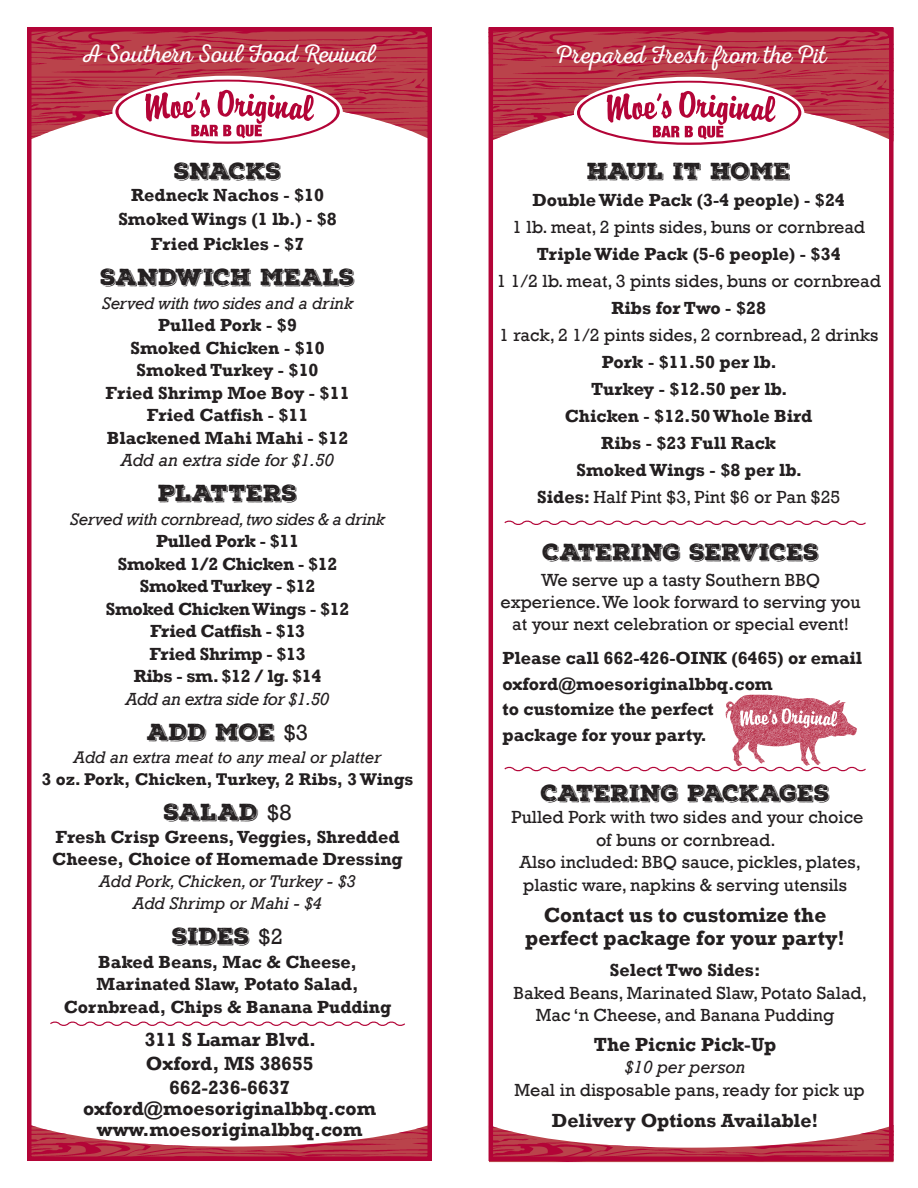
<style>
.page{position:relative;width:918px;height:1188px;background:#fff}
.page>*{position:absolute;margin:0;border:0;box-sizing:border-box;transform-origin:0 0}
.t1{font:25.5px "Nexa Rust Script L 0";color:#fff}
.t2{font:22.5px "Nexa Rust Slab Black Shadow 01";color:#231f20}
.t3{font:700 21px "Rockwell";color:#231f20}
.t4{font:700 19.5px "Rockwell";color:#231f20}
.t5{font:700 18px/22.5px "Rockwell";color:#231f20}
.t6{font:18px/22.5px "Rockwell";color:#231f20;text-align:center}
.t7{font:700 18px "Rockwell";letter-spacing:-.02em;color:#231f20}
.t8{font:italic 18px "Rockwell";color:#231f20}
.t9{font:italic 18px "Rockwell";letter-spacing:-.02em;color:#231f20}
.t10{font:italic 17.4px "Rockwell";color:#231f20}
.t11{font:700 17.4px "Rockwell";color:#231f20}
.t12{font:italic 17.25px "Rockwell";letter-spacing:-.02em;color:#231f20}
.t13{font:italic 17.25px "Rockwell";color:#231f20}
.s1{font-family:"Rockwell"}
.s2{font-weight:700}
</style>
<div class="page">
<img style="left:32px;top:32px;width:395px;height:107px">
<svg style="left:504px;top:520px;width:362px;height:5px"></svg>
<svg style="left:50px;top:1021px;width:355px;height:5px"></svg>
<svg style="left:504px;top:766px;width:359px;height:6px"></svg>
<img style="left:718px;top:694px;width:148px;height:77px">
<img style="left:32px;top:1125px;width:395px;height:31px">
<svg style="left:112px;top:76px;width:231px;height:72px"></svg>
<svg style="left:115px;top:80px;width:225px;height:64px"></svg>
<div style="left:119px;top:82px;width:218px;height:60px;background:#fff;border-radius:50%"></div>
<svg style="left:145px;top:90px;width:169px;height:48px"></svg>
<img style="left:494px;top:32px;width:395px;height:108px">
<img style="left:489px;top:1126px;width:405px;height:36px">
<div style="left:27px;top:27px;width:405px;height:1134px;border:4px solid #b30437"></div>
<svg style="left:574px;top:77px;width:230px;height:72px"></svg>
<svg style="left:577px;top:81px;width:224px;height:64px"></svg>
<div style="left:580px;top:83px;width:218px;height:60px;background:#fff;border-radius:50%"></div>
<svg style="left:607px;top:91px;width:168px;height:48px"></svg>
<div style="left:489px;top:27px;width:405px;height:1134px;border:4px solid #b30437"></div>
<p class="t1" style="left:83px;top:40px;width:294px">A Southern Soul Food Revival</p>
<p class="t1" style="left:556px;top:41px;width:272px">Prepared Fresh from the Pit</p>
<p class="t2" style="left:174px;top:156px;width:108px">SNACKS</p>
<p class="t5" style="left:131px;top:183px;width:195px">Redneck Nachos - $10</p>
<p class="t5" style="left:118px;top:208px;width:220px">Smoked Wings (1 lb.) - $8</p>
<p class="t5" style="left:151px;top:233px;width:155px">Fried Pickles - $7</p>
<p class="t2" style="left:101px;top:262px;width:256px">SANDWICH MEALS</p>
<p class="t12" style="left:102px;top:293px;width:253px">Served with two sides and a drink</p>
<p class="t5" style="left:158px;top:314px;width:140px">Pulled Pork - $9</p>
<p class="t5" style="left:130px;top:336px;width:196px">Smoked Chicken - $10</p>
<p class="t5" style="left:137px;top:359px;width:183px">Smoked Turkey - $10</p>
<p class="t5" style="left:106px;top:381px;width:246px">Fried Shrimp Moe Boy - $11</p>
<p class="t5" style="left:147px;top:404px;width:163px">Fried Catfish - $11</p>
<p class="t5" style="left:107px;top:426px;width:243px">Blackened Mahi Mahi - $12</p>
<p class="t8" style="left:121px;top:450px;width:215px">Add an extra side for $1.50</p>
<p class="t2" style="left:158px;top:478px;width:140px">PLATTERS</p>
<p class="t12" style="left:70px;top:509px;width:316px">Served with cornbread, two sides &amp; a drink</p>
<p class="t7" style="left:156px;top:530px;width:145px">Pulled Pork - $11</p>
<p class="t7" style="left:118px;top:553px;width:221px">Smoked 1/2 Chicken - $12</p>
<p class="t7" style="left:140px;top:575px;width:177px">Smoked Turkey - $12</p>
<p class="t7" style="left:106px;top:598px;width:245px">Smoked Chicken Wings - $12</p>
<p class="t7" style="left:150px;top:620px;width:157px">Fried Catfish - $13</p>
<p class="t7" style="left:149px;top:643px;width:158px">Fried Shrimp - $13</p>
<p class="t7" style="left:134px;top:665px;width:189px">Ribs - sm. $12 / lg. $14</p>
<p class="t9" style="left:126px;top:688px;width:205px">Add an extra side for $1.50</p>
<p class="t2" style="left:147px;top:717px;width:162px">ADD MOE <span class="s1">$3</span></p>
<p class="t13" style="left:74px;top:747px;width:309px">Add an extra meat to any meal or platter</p>
<p class="t11" style="left:42px;top:769px;width:373px">3 oz. Pork, Chicken, Turkey, 2 Ribs, 3 Wings</p>
<p class="t2" style="left:164px;top:797px;width:129px">SALAD <span class="s1">$8</span></p>
<p class="t5" style="left:52px;top:825px;width:352px">Fresh Crisp Greens, Veggies, Shredded<br>Cheese, Choice of Homemade Dressing</p>
<p class="t10" style="left:100px;top:871px;width:257px">Add Pork, Chicken, or Turkey - $3</p>
<p class="t10" style="left:133px;top:893px;width:190px">Add Shrimp or Mahi - $4</p>
<p class="t2" style="left:172px;top:921px;width:112px">SIDES <span class="s1">$2</span></p>
<p class="t5" style="left:98px;top:951px;width:260px">Baked Beans, Mac &amp; Cheese,</p>
<p class="t5" style="left:97px;top:973px;width:263px">Marinated Slaw, Potato Salad,</p>
<p class="t5" style="left:64px;top:996px;width:329px">Cornbread, Chips &amp; Banana Pudding</p>
<p class="t4" style="left:145px;top:1028px;width:173px">311 S Lamar Blvd.</p>
<p class="t4" style="left:146px;top:1052px;width:169px">Oxford, MS 38655</p>
<p class="t4" style="left:169px;top:1076px;width:123px">662-236-6637</p>
<p class="t4" style="left:83px;top:1097px;width:294px">oxford@moesoriginalbbq.com</p>
<p class="t4" style="left:97px;top:1118px;width:267px">www.moesoriginalbbq.com</p>
<p class="t2" style="left:587px;top:156px;width:205px">HAUL IT HOME</p>
<p class="t5" style="left:533px;top:189px;width:314px">Double Wide Pack (3-4 people) - $24</p>
<p class="t6" style="left:512px;top:216px;width:354px">1 lb. meat, 2 pints sides, buns or cornbread</p>
<p class="t5" style="left:537px;top:243px;width:305px">Triple Wide Pack (5-6 people) - $34</p>
<p class="t6" style="left:496px;top:270px;width:386px">1 1/2 lb. meat, 3 pints sides, buns or cornbread</p>
<p class="t5" style="left:611px;top:297px;width:156px">Ribs for Two - $28</p>
<p class="t6" style="left:499px;top:324px;width:381px">1 rack, 2 1/2 pints sides, 2 cornbread, 2 drinks</p>
<p class="t5" style="left:602px;top:351px;width:176px">Pork - $11.50 per lb.</p>
<p class="t5" style="left:591px;top:378px;width:198px">Turkey - $12.50 per lb.</p>
<p class="t5" style="left:565px;top:402px;width:249px;line-height:27px;text-align:center">Chicken - $12.50 Whole Bird<br>Ribs - $23 Full Rack</p>
<p class="t5" style="left:576px;top:459px;width:227px">Smoked Wings - $8 per lb.</p>
<p class="t6" style="left:537px;top:486px;width:304px"><span class="s2">Sides:</span> Half Pint $3, Pint $6 or Pan $25</p>
<p class="t2" style="left:543px;top:537px;width:278px">CATERING SERVICES</p>
<p class="t6" style="left:501px;top:570px;width:362px;line-height:21.8px">We serve up a tasty Southern BBQ experience. We look forward to serving you at your next celebration or special event!</p>
<p class="t5" style="left:503px;top:647px;width:361px">Please call 662-426-OINK (6465) or email</p>
<p class="t5" style="left:503px;top:672px;width:272px">oxford@moesoriginalbbq.com</p>
<p class="t5" style="left:503px;top:698px;width:213px">to customize the perfect</p>
<p class="t5" style="left:503px;top:723px;width:206px">package for your party.</p>
<p class="t2" style="left:541px;top:778px;width:290px">CATERING PACKAGES</p>
<p class="t6" style="left:511px;top:806px;width:354px">Pulled Pork with two sides and your choice of buns or cornbread.</p>
<p class="t6" style="left:520px;top:851px;width:343px;text-align:left">Also included: BBQ sauce, pickles, plates, plastic ware, napkins &amp; serving utensils</p>
<p class="t3" style="left:544px;top:903px;width:284px">Contact us to customize the</p>
<p class="t3" style="left:525px;top:925px;width:321px">perfect package for your party!</p>
<p class="t5" style="left:610px;top:959px;width:152px">Select Two Sides:</p>
<p class="t6" style="left:514px;top:982px;width:355px">Baked Beans, Marinated Slaw, Potato Salad,<br>Mac ‘n Cheese, and Banana Pudding</p>
<p class="t4" style="left:594px;top:1032px;width:184px">The Picnic Pick-Up</p>
<p class="t8" style="left:625px;top:1057px;width:122px">$10 per person</p>
<p class="t6" style="left:514px;top:1079px;width:352px">Meal in disposable pans, ready for pick up</p>
<p class="t4" style="left:552px;top:1109px;width:268px">Delivery Options Available!</p>
</div>
